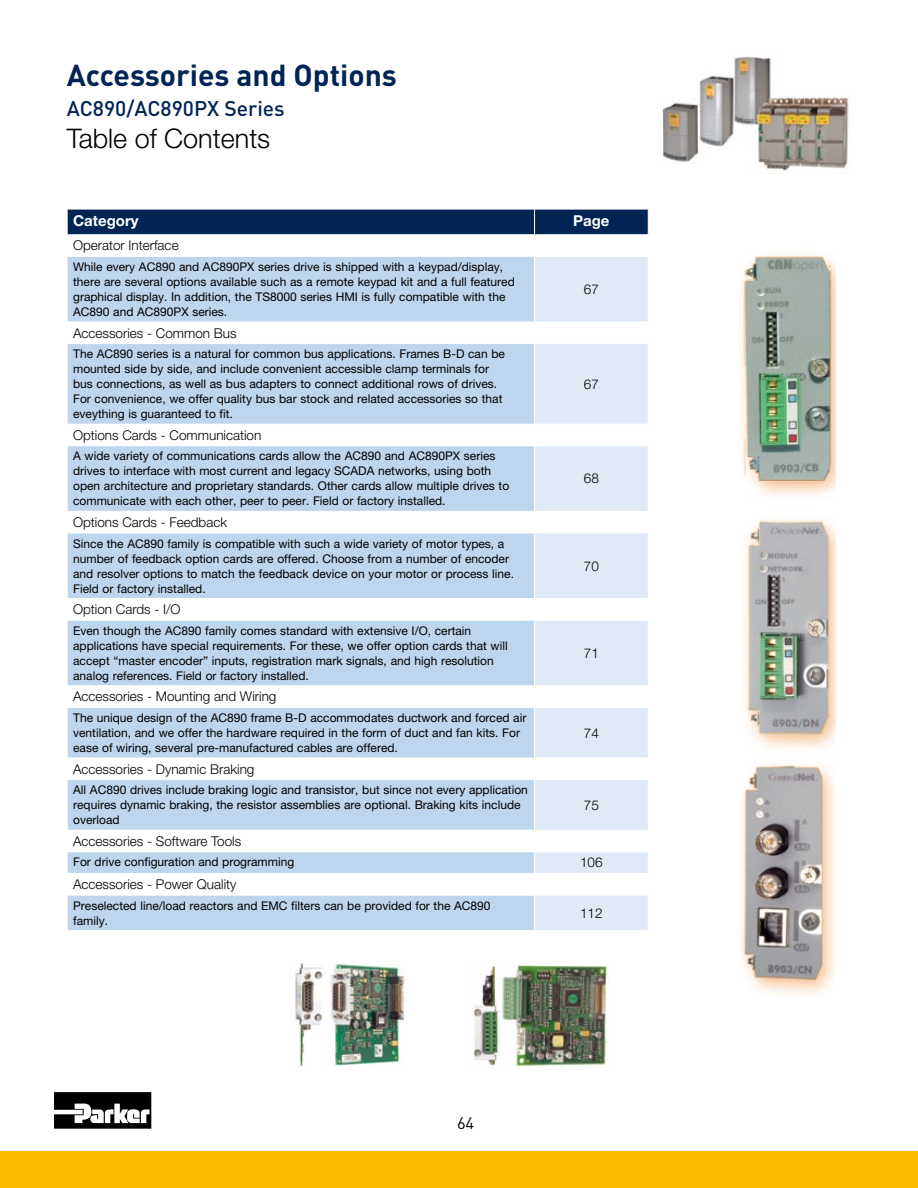
<style>
.page{position:relative;width:918px;height:1188px;background:#fff}
.page>*{position:absolute;margin:0;border:0;box-sizing:border-box;transform-origin:0 0}
.t1{font:700 30px "DINOT";color:#002454}
.t2{font:300 27px "Helvetica Neue LT Std";color:#000}
.t3{font:500 21px "DINOT";color:#002454}
.t4{font:16.5px "DINOT";color:#000}
.t5{font:700 15px "Helvetica Neue LT Std";color:#fff}
.t6{font:300 13.5px "Helvetica Neue LT Std";color:#000}
.t7{font:12px/15px "Helvetica Neue LT Std";color:#000}
</style>
<div class="page">
<svg style="left:54px;top:1092px;width:97px;height:37px"></svg>
<img style="left:663px;top:56px;width:186px;height:115px">
<div style="left:68px;top:257px;width:466px;height:673px;background:#bdd5ed"></div>
<div style="left:535px;top:257px;width:113px;height:673px;background:#dfeaf6"></div>
<svg style="left:68px;top:323px;width:580px;height:572px;fill:#bdd5ed"></svg>
<svg style="left:67px;top:209px;width:582px;height:26px;background:#0e305d"></svg>
<hr style="left:67px;top:322px;width:468px;height:1px;background:#fff">
<hr style="left:535px;top:322px;width:114px;height:1px;background:#fff">
<hr style="left:67px;top:343px;width:468px;height:1px;background:#fff">
<hr style="left:535px;top:343px;width:114px;height:1px;background:#fff">
<hr style="left:534px;top:344px;width:1px;height:80px;background:#fff">
<hr style="left:67px;top:424px;width:468px;height:1px;background:#fff">
<hr style="left:535px;top:424px;width:114px;height:1px;background:#fff">
<hr style="left:67px;top:445px;width:468px;height:1px;background:#fff">
<hr style="left:535px;top:445px;width:114px;height:1px;background:#fff">
<hr style="left:534px;top:446px;width:1px;height:65px;background:#fff">
<hr style="left:67px;top:511px;width:468px;height:1px;background:#fff">
<hr style="left:535px;top:511px;width:114px;height:1px;background:#fff">
<hr style="left:67px;top:533px;width:468px;height:1px;background:#fff">
<hr style="left:535px;top:533px;width:114px;height:1px;background:#fff">
<hr style="left:534px;top:533px;width:1px;height:65px;background:#fff">
<hr style="left:67px;top:598px;width:468px;height:1px;background:#fff">
<hr style="left:535px;top:598px;width:114px;height:1px;background:#fff">
<hr style="left:67px;top:620px;width:468px;height:1px;background:#fff">
<hr style="left:535px;top:620px;width:114px;height:1px;background:#fff">
<hr style="left:534px;top:621px;width:1px;height:64px;background:#fff">
<hr style="left:67px;top:685px;width:468px;height:1px;background:#fff">
<hr style="left:535px;top:685px;width:114px;height:1px;background:#fff">
<hr style="left:67px;top:707px;width:468px;height:1px;background:#fff">
<hr style="left:535px;top:707px;width:114px;height:1px;background:#fff">
<hr style="left:534px;top:708px;width:1px;height:50px;background:#fff">
<hr style="left:67px;top:758px;width:468px;height:1px;background:#fff">
<hr style="left:535px;top:758px;width:114px;height:1px;background:#fff">
<hr style="left:67px;top:779px;width:468px;height:1px;background:#fff">
<hr style="left:535px;top:779px;width:114px;height:1px;background:#fff">
<hr style="left:534px;top:780px;width:1px;height:50px;background:#fff">
<hr style="left:67px;top:830px;width:468px;height:1px;background:#fff">
<hr style="left:535px;top:830px;width:114px;height:1px;background:#fff">
<hr style="left:67px;top:851px;width:468px;height:1px;background:#fff">
<hr style="left:535px;top:851px;width:114px;height:1px;background:#fff">
<svg style="left:534px;top:852px;width:1px;height:21px"></svg>
<hr style="left:67px;top:873px;width:468px;height:1px;background:#fff">
<svg style="left:67px;top:852px;width:1px;height:21px"></svg>
<hr style="left:535px;top:873px;width:114px;height:1px;background:#fff">
<hr style="left:67px;top:895px;width:468px;height:1px;background:#fff">
<hr style="left:535px;top:895px;width:114px;height:1px;background:#fff">
<img style="left:472px;top:965px;width:135px;height:103px">
<img style="left:295px;top:963px;width:112px;height:103px">
<img style="left:739px;top:255px;width:96px;height:739px">
<div style="left:0;top:1152px;width:918px;height:36px;background:#fabb00"></div>
<h1 class="t1" style="left:67px;top:55px;width:332px">Accessories and Options</h1>
<h3 class="t3" style="left:67px;top:94px;width:220px">AC890/AC890PX Series</h3>
<h2 class="t2" style="left:67px;top:122px;width:205px">Table of Contents</h2>
<p class="t5" style="left:73px;top:211px;width:67px">Category</p>
<p class="t5" style="left:573px;top:211px;width:38px">Page</p>
<p class="t6" style="left:73px;top:237px;width:107px">Operator Interface</p>
<p class="t7" style="left:73px;top:259px;width:443px">While every AC890 and AC890PX series drive is shipped with a keypad/display, there are several options available such as a remote keypad kit and a full featured graphical display. In addition, the TS8000 series HMI is fully compatible with the AC890 and AC890PX series.</p>
<p class="t6" style="left:584px;top:281px;width:17px">67</p>
<p class="t6" style="left:73px;top:325px;width:165px">Accessories - Common Bus</p>
<p class="t7" style="left:73px;top:346px;width:433px">The AC890 series is a natural for common bus applications. Frames B-D can be mounted side by side, and include convenient accessible clamp terminals for bus connections, as well as bus adapters to connect additional rows of drives.<br>For convenience, we offer quality bus bar stock and related accessories so that eveything is guaranteed to fit.</p>
<p class="t6" style="left:73px;top:427px;width:190px">Options Cards - Communication</p>
<p class="t7" style="left:73px;top:448px;width:438px">A wide variety of communications cards allow the AC890 and AC890PX series drives to interface with most current and legacy SCADA networks, using both open architecture and proprietary standards. Other cards allow multiple drives to communicate with each other, peer to peer. Field or factory installed.</p>
<p class="t6" style="left:73px;top:514px;width:156px">Options Cards - Feedback</p>
<p class="t7" style="left:73px;top:536px;width:442px">Since the AC890 family is compatible with such a wide variety of motor types, a number of feedback option cards are offered. Choose from a number of encoder and resolver options to match the feedback device on your motor or process line.<br>Field or factory installed.</p>
<p class="t6" style="left:73px;top:601px;width:109px">Option Cards - I/O</p>
<p class="t7" style="left:73px;top:623px;width:436px">Even though the AC890 family comes standard with extensive I/O, certain applications have special requirements. For these, we offer option cards that will accept “master encoder” inputs, registration mark signals, and high resolution analog references. Field or factory installed.</p>
<p class="t6" style="left:73px;top:688px;width:205px">Accessories - Mounting and Wiring</p>
<p class="t7" style="left:73px;top:710px;width:455px">The unique design of the AC890 frame B-D accommodates ductwork and forced air ventilation, and we offer the hardware required in the form of duct and fan kits. For ease of wiring, several pre-manufactured cables are offered.</p>
<p class="t6" style="left:73px;top:761px;width:183px">Accessories - Dynamic Braking</p>
<p class="t7" style="left:73px;top:782px;width:456px">All AC890 drives include braking logic and transistor, but since not every application requires dynamic braking, the resistor assemblies are optional. Braking kits include overload</p>
<p class="t6" style="left:584px;top:376px;width:17px">67</p>
<p class="t6" style="left:584px;top:470px;width:17px">68</p>
<p class="t6" style="left:584px;top:558px;width:17px">70</p>
<p class="t6" style="left:584px;top:645px;width:17px">71</p>
<p class="t6" style="left:584px;top:724px;width:17px">74</p>
<p class="t6" style="left:584px;top:797px;width:17px">75</p>
<p class="t6" style="left:73px;top:833px;width:170px">Accessories - Software Tools</p>
<p class="t7" style="left:73px;top:854px;width:223px">For drive configuration and programming</p>
<p class="t6" style="left:580px;top:854px;width:24px">106</p>
<p class="t6" style="left:73px;top:876px;width:165px">Accessories - Power Quality</p>
<p class="t7" style="left:73px;top:898px;width:419px">Preselected line/load reactors and EMC filters can be provided for the AC890 family.</p>
<p class="t6" style="left:580px;top:905px;width:24px">112</p>
<h3 class="t4" style="left:457px;top:1112px;width:19px">64</h3>
</div>
